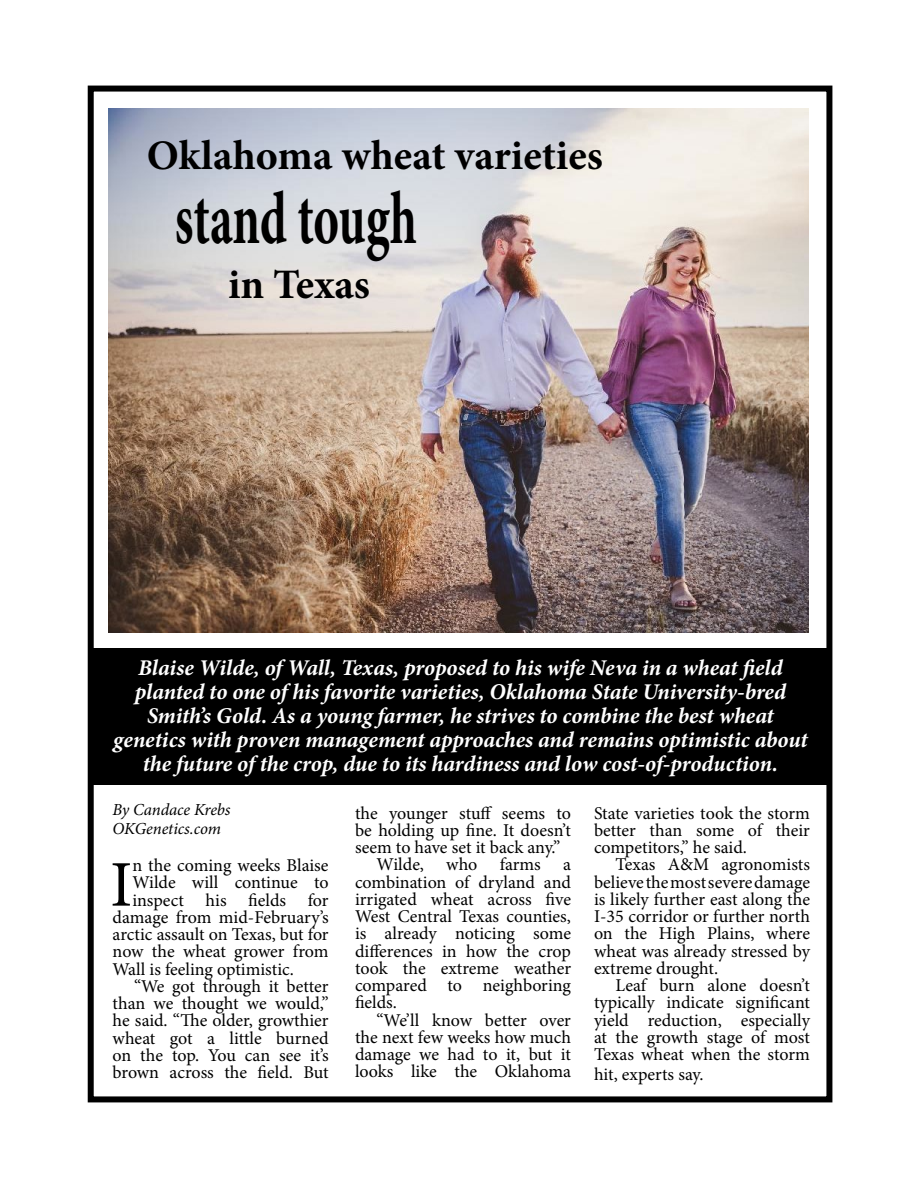
<style>
.page{position:relative;width:918px;height:1188px;background:#fff}
.page>*{position:absolute;margin:0;border:0;box-sizing:border-box;transform-origin:0 0}
.t1{font:700 75.15px "Minion Pro";color:#000;scale:.65 1}
.t2{font:65.1px "Minion Pro";color:#000}
.t3{font:700 42px "Minion Pro";color:#000}
.t4{font:italic 700 22.5px/24px "Minion Pro";letter-spacing:-.005em;color:#fff;text-align:center}
.t5{font:18px/17.2px "Minion Pro";letter-spacing:-.005em;color:#000;text-align:justify}
.t6{font:italic 16.8px/19.5px "Minion Pro";letter-spacing:-.005em;color:#000}
</style>
<div class="page">
<img style="left:108px;top:108px;width:700px;height:525px">
<div style="left:88px;top:649px;width:740px;height:136px;background:#000"></div>
<div style="left:88px;top:86px;width:744px;height:1016px;border:6px solid #000"></div>
<h3 class="t3" style="left:147px;top:126px;width:458px">Oklahoma wheat varieties</h3>
<h1 class="t1" style="left:175px;top:166px;width:374px">stand tough</h1>
<h3 class="t3" style="left:228px;top:255px;width:144px">in Texas</h3>
<p class="t4" style="left:113px;top:656px;width:696px">Blaise Wilde, of Wall, Texas, proposed to his wife Neva in a wheat field planted to one of his favorite varieties, Oklahoma State University-bred Smith’s Gold. As a young farmer, he strives to combine the best wheat genetics with proven management approaches and remains optimistic about the future of the crop, due to its hardiness and low cost-of-production.</p>
<p class="t5" style="left:355px;top:804px;width:217px">the younger stuff seems to</p>
<p class="t5" style="left:355px;top:822px;width:217px">be holding up fine. It doesn’t</p>
<p class="t5" style="left:355px;top:839px;width:207px">seem to have set it back any.”</p>
<p class="t5" style="left:377px;top:856px;width:196px">Wilde, who farms a</p>
<p class="t5" style="left:355px;top:873px;width:217px">combination of dryland and</p>
<p class="t5" style="left:355px;top:891px;width:217px">irrigated wheat across five</p>
<p class="t5" style="left:355px;top:908px;width:217px">West Central Texas counties,</p>
<p class="t5" style="left:355px;top:925px;width:218px">is already noticing some</p>
<p class="t5" style="left:355px;top:942px;width:218px">differences in how the crop</p>
<p class="t5" style="left:355px;top:960px;width:218px">took the extreme weather</p>
<p class="t5" style="left:355px;top:977px;width:218px">compared to neighboring</p>
<p class="t5" style="left:355px;top:994px;width:43px">fields.</p>
<p class="t5" style="left:377px;top:1011px;width:196px">“We’ll know better over</p>
<p class="t5" style="left:355px;top:1029px;width:217px">the next few weeks how much</p>
<p class="t5" style="left:355px;top:1046px;width:218px">damage we had to it, but it</p>
<p class="t5" style="left:355px;top:1063px;width:218px">looks like the Oklahoma</p>
<p class="t6" style="left:113px;top:800px;width:119px">By Candace Krebs<br>OKGenetics.com</p>
<h2 class="t2" style="left:110px;top:841px;width:24px">I</h2>
<p class="t5" style="left:132px;top:857px;width:198px">n the coming weeks Blaise</p>
<p class="t5" style="left:594px;top:804px;width:218px">State varieties took the storm better than some of their competitors,” he said.</p>
<p class="t5" style="left:594px;top:856px;width:218px;text-indent:22px">Texas A&amp;M agronomists believe the most severe damage is likely further east along the I-35 corridor or further north on the High Plains, where wheat was already stressed by extreme drought.</p>
<p class="t5" style="left:594px;top:977px;width:218px;text-indent:22px">Leaf burn alone doesn’t typically indicate significant yield reduction, especially at the growth stage of most Texas wheat when the storm</p>
<p class="t5" style="left:594px;top:1065px;width:111px">hit, experts say.</p>
<p class="t5" style="left:132px;top:874px;width:198px">Wilde will continue to</p>
<p class="t5" style="left:132px;top:891px;width:198px">inspect his fields for</p>
<p class="t5" style="left:113px;top:909px;width:218px">damage from mid-February’s</p>
<p class="t5" style="left:113px;top:926px;width:218px">arctic assault on Texas, but for</p>
<p class="t5" style="left:113px;top:943px;width:218px">now the wheat grower from</p>
<p class="t5" style="left:113px;top:960px;width:183px">Wall is feeling optimistic.</p>
<p class="t5" style="left:134px;top:978px;width:196px">“We got through it better</p>
<p class="t5" style="left:113px;top:995px;width:217px">than we thought we would,”</p>
<p class="t5" style="left:113px;top:1012px;width:217px">he said. “The older, growthier</p>
<p class="t5" style="left:113px;top:1029px;width:218px">wheat got a little burned</p>
<p class="t5" style="left:113px;top:1047px;width:217px">on the top. You can see it’s</p>
<p class="t5" style="left:113px;top:1064px;width:218px">brown across the field. But</p>
</div>
